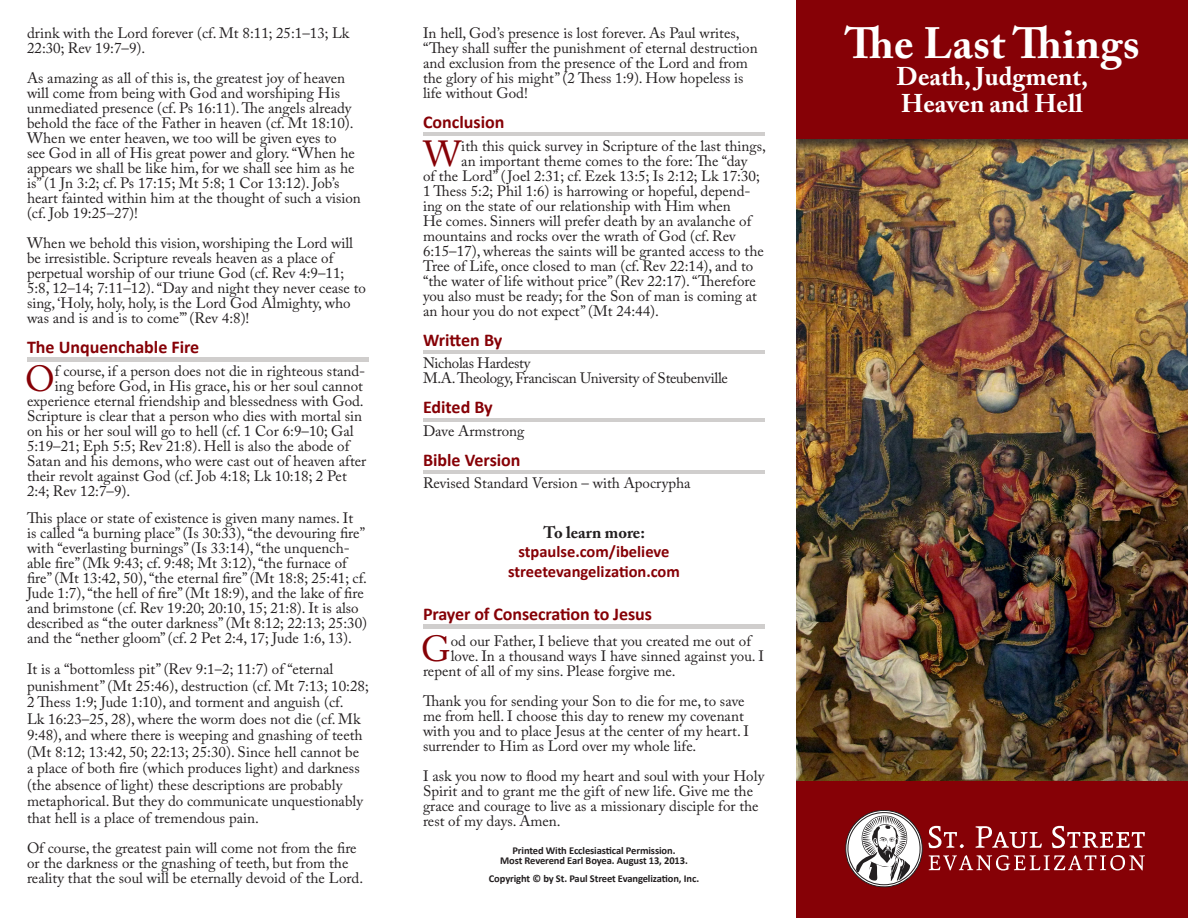
<style>
.page{position:relative;width:1188px;height:918px;background:#fff}
.page>*{position:absolute;margin:0;border:0;box-sizing:border-box;transform-origin:0 0}
.t1{font:700 43.5px "Adobe Caslon Pro";letter-spacing:.01em;color:#fff}
.Drop_Cap_New_Section{font:36.15px "Adobe Caslon Pro";color:#860106}
.t2{font:700 25.5px "Adobe Caslon Pro";color:#fff}
.Header_Style{font:700 18px "Calibri";color:#860106}
.t3{font:700 16.5px "Calibri";color:#860106}
.t4{font:700 16.5px "Adobe Caslon Pro";color:#231f20}
.Drop_Cap_New_Section-2{font:15px/15px "Adobe Caslon Pro";color:#231f20}
.Drop_Cap_New_Section-3{font:15px "Adobe Caslon Pro";letter-spacing:-.02em;color:#231f20}
.t5{font:700 10.5px "Calibri";letter-spacing:-.01em;color:#231f20}
</style>
<div class="page">
<hr style="left:423px;top:625px;width:342px;height:4px;background:#d0cecd">
<hr style="left:423px;top:132px;width:342px;height:4px;background:#d0cecd">
<hr style="left:423px;top:350px;width:342px;height:4px;background:#d0cecd">
<hr style="left:27px;top:358px;width:342px;height:4px;background:#d0cecd">
<hr style="left:423px;top:418px;width:342px;height:4px;background:#d0cecd">
<hr style="left:423px;top:470px;width:342px;height:4px;background:#d0cecd">
<img style="left:796px;top:153px;width:392px;height:629px">
<div style="left:796px;top:782px;width:392px;height:136px;background:#860106"></div>
<svg style="left:846px;top:810px;width:299px;height:77px"></svg>
<div style="left:788px;top:0;width:400px;height:153px;background:#231f20;opacity:.75"></div>
<div style="left:796px;top:0;width:392px;height:138px;background:#860106"></div>
<div style="left:778px;top:0;width:18px;height:918px;background:#fff"></div>
<p class="Drop_Cap_New_Section-2" style="left:27px;top:25px;width:324px">drink with the Lord forever (cf. Mt 8:11; 25:1–13; Lk<br>22:30; Rev 19:7–9).</p>
<p class="Drop_Cap_New_Section-2" style="left:27px;top:70px;width:335px">As amazing as all of this is, the greatest joy of heaven will come from being with God and worshiping His unmediated presence (cf. Ps 16:11). The angels already behold the face of the Father in heaven (cf. Mt 18:10).<br>When we enter heaven, we too will be given eyes to<br>see God in all of His great power and glory. “When he appears we shall be like him, for we shall see him as he is” (1 Jn 3:2; cf. Ps 17:15; Mt 5:8; 1 Cor 13:12). Job’s heart fainted within him at the thought of such a vision (cf. Job 19:25–27)!</p>
<p class="Drop_Cap_New_Section-2" style="left:27px;top:235px;width:340px">When we behold this vision, worshiping the Lord will be irresistible. Scripture reveals heaven as a place of perpetual worship of our triune God (cf. Rev 4:9–11; 5:8, 12–14; 7:11–12). “Day and night they never cease to sing, ‘Holy, holy, holy, is the Lord God Almighty, who was and is and is to come’” (Rev 4:8)!</p>
<p class="Header_Style" style="left:27px;top:336px;width:174px">The Unquenchable Fire</p>
<p class="Drop_Cap_New_Section" style="left:25px;top:357px;width:31px">O</p>
<p class="Drop_Cap_New_Section-2" style="left:55px;top:363px;width:312px">f course, if a person does not die in righteous stand-</p>
<p class="Drop_Cap_New_Section-2" style="left:55px;top:378px;width:310px">ing before God, in His grace, his or her soul cannot</p>
<p class="Drop_Cap_New_Section-2" style="left:27px;top:393px;width:338px">experience eternal friendship and blessedness with God.</p>
<p class="Drop_Cap_New_Section-2" style="left:27px;top:408px;width:337px">Scripture is clear that a person who dies with mortal sin</p>
<p class="Drop_Cap_New_Section-2" style="left:27px;top:423px;width:328px">on his or her soul will go to hell (cf. 1 Cor 6:9–10; Gal</p>
<p class="Drop_Cap_New_Section-2" style="left:27px;top:438px;width:324px">5:19–21; Eph 5:5; Rev 21:8). Hell is also the abode of</p>
<p class="Drop_Cap_New_Section-2" style="left:27px;top:453px;width:341px">Satan and his demons, who were cast out of heaven after</p>
<p class="Drop_Cap_New_Section-2" style="left:27px;top:468px;width:321px">their revolt against God (cf. Job 4:18; Lk 10:18; 2 Pet</p>
<p class="Drop_Cap_New_Section-2" style="left:27px;top:483px;width:105px">2:4; Rev 12:7–9).</p>
<p class="Drop_Cap_New_Section-2" style="left:27px;top:510px;width:342px">This place or state of existence is given many names. It<br>is called “a burning place” (Is 30:33), “the devouring fire” with “everlasting burnings” (Is 33:14), “the unquench&shy;able fire” (Mk 9:43; cf. 9:48; Mt 3:12), “the furnace of fire” (Mt 13:42, 50), “the eternal fire” (Mt 18:8; 25:41; cf.<br>Jude 1:7), “the hell of fire” (Mt 18:9), and the lake of fire and brimstone (cf. Rev 19:20; 20:10, 15; 21:8). It is also described as “the outer darkness” (Mt 8:12; 22:13; 25:30) and the “nether gloom” (cf. 2 Pet 2:4, 17; Jude 1:6, 13).</p>
<p class="Drop_Cap_New_Section-2" style="left:27px;top:661px;width:343px;line-height:16.5px">It is a “bottomless pit” (Rev 9:1–2; 11:7) of “eternal punishment” (Mt 25:46), destruction (cf. Mt 7:13; 10:28; 2 Thess 1:9; Jude 1:10), and torment and anguish (cf.<br>Lk 16:23–25, 28), where the worm does not die (cf. Mk 9:48), and where there is weeping and gnashing of teeth (Mt 8:12; 13:42, 50; 22:13; 25:30). Since hell cannot be a place of both fire (which produces light) and darkness (the absence of light) these descriptions are probably metaphorical. But they do communicate unquestionably that hell is a place of tremendous pain.</p>
<p class="Drop_Cap_New_Section-2" style="left:27px;top:840px;width:338px">Of course, the greatest pain will come not from the fire or the darkness or the gnashing of teeth, but from the reality that the soul will be eternally devoid of the Lord.</p>
<p class="Drop_Cap_New_Section-2" style="left:423px;top:25px;width:336px">In hell, God’s presence is lost forever. As Paul writes, “They shall suffer the punishment of eternal destruction and exclusion from the presence of the Lord and from the glory of his might” (2 Thess 1:9). How hopeless is life without God!</p>
<p class="Header_Style" style="left:423px;top:111px;width:83px">Conclusion</p>
<p class="Drop_Cap_New_Section" style="left:424px;top:132px;width:39px">W</p>
<p class="Drop_Cap_New_Section-2" style="left:461px;top:138px;width:306px">ith this quick survey in Scripture of the last things,</p>
<p class="Drop_Cap_New_Section-2" style="left:461px;top:153px;width:288px">an important theme comes to the fore: The “day</p>
<p class="Drop_Cap_New_Section-2" style="left:423px;top:168px;width:338px">of the Lord” ( Joel 2:31; cf. Ezek 13:5; Is 2:12; Lk 17:30;</p>
<p class="Drop_Cap_New_Section-2" style="left:423px;top:183px;width:329px">1 Thess 5:2; Phil 1:6) is harrowing or hopeful, depend-</p>
<p class="Drop_Cap_New_Section-2" style="left:423px;top:198px;width:309px">ing on the state of our relationship with Him when</p>
<p class="Drop_Cap_New_Section-2" style="left:423px;top:213px;width:330px">He comes. Sinners will prefer death by an avalanche of</p>
<p class="Drop_Cap_New_Section-2" style="left:423px;top:228px;width:314px">mountains and rocks over the wrath of God (cf. Rev</p>
<p class="Drop_Cap_New_Section-2" style="left:423px;top:243px;width:342px">6:15–17), whereas the saints will be granted access to the</p>
<p class="Drop_Cap_New_Section-2" style="left:423px;top:258px;width:332px">Tree of Life, once closed to man (cf. Rev 22:14), and to</p>
<p class="Drop_Cap_New_Section-2" style="left:423px;top:273px;width:334px">“the water of life without price” (Rev 22:17). “Therefore</p>
<p class="Drop_Cap_New_Section-2" style="left:423px;top:288px;width:336px">you also must be ready; for the Son of man is coming at</p>
<p class="Drop_Cap_New_Section-2" style="left:423px;top:303px;width:237px">an hour you do not expect” (Mt 24:44).</p>
<p class="Header_Style" style="left:423px;top:328px;width:81px">Written By</p>
<p class="Drop_Cap_New_Section-3" style="left:423px;top:354px;width:109px">Nicholas Hardesty</p>
<p class="Drop_Cap_New_Section-3" style="left:423px;top:369px;width:306px">M.A. Theology, Franciscan University of Steubenville</p>
<p class="Header_Style" style="left:423px;top:396px;width:71px">Edited By</p>
<p class="Drop_Cap_New_Section-2" style="left:423px;top:423px;width:103px">Dave Armstrong</p>
<p class="Header_Style" style="left:423px;top:448px;width:99px">Bible Version</p>
<p class="Drop_Cap_New_Section-2" style="left:423px;top:475px;width:269px">Revised Standard Version – with Apocrypha</p>
<p class="t4" style="left:543px;top:522px;width:103px">To learn more:</p>
<p class="t3" style="left:518px;top:541px;width:153px">stpaulse.com/ibelieve</p>
<p class="t3" style="left:508px;top:561px;width:173px">streetevangelization.com</p>
<p class="Header_Style" style="left:423px;top:603px;width:230px">Prayer of Consecration to Jesus</p>
<p class="Drop_Cap_New_Section" style="left:421px;top:627px;width:31px">G</p>
<p class="Drop_Cap_New_Section-2" style="left:451px;top:633px;width:302px">od our Father, I believe that you created me out of</p>
<p class="Drop_Cap_New_Section-2" style="left:451px;top:648px;width:315px">love. In a thousand ways I have sinned against you. I</p>
<p class="Drop_Cap_New_Section-2" style="left:423px;top:663px;width:254px">repent of all of my sins. Please forgive me.</p>
<p class="Drop_Cap_New_Section-2" style="left:423px;top:693px;width:328px">Thank you for sending your Son to die for me, to save me from hell. I choose this day to renew my covenant with you and to place Jesus at the center of my heart. I surrender to Him as Lord over my whole life.</p>
<p class="Drop_Cap_New_Section-2" style="left:423px;top:768px;width:343px">I ask you now to flood my heart and soul with your Holy Spirit and to grant me the gift of new life. Give me the grace and courage to live as a missionary disciple for the rest of my days. Amen.</p>
<p class="t5" style="left:513px;top:844px;width:164px">Printed With Ecclesiastical Permission.</p>
<p class="t5" style="left:500px;top:854px;width:189px">Most Reverend Earl Boyea. August 13, 2013.</p>
<p class="t5" style="left:489px;top:872px;width:212px">Copyright © by St. Paul Street Evangelization, Inc.</p>
<p class="t1" style="left:845px;top:17px;width:296px">The Last Things</p>
<p class="t2" style="left:897px;top:61px;width:193px">Death, Judgment,</p>
<p class="t2" style="left:901px;top:88px;width:183px">Heaven and Hell</p>
</div>
